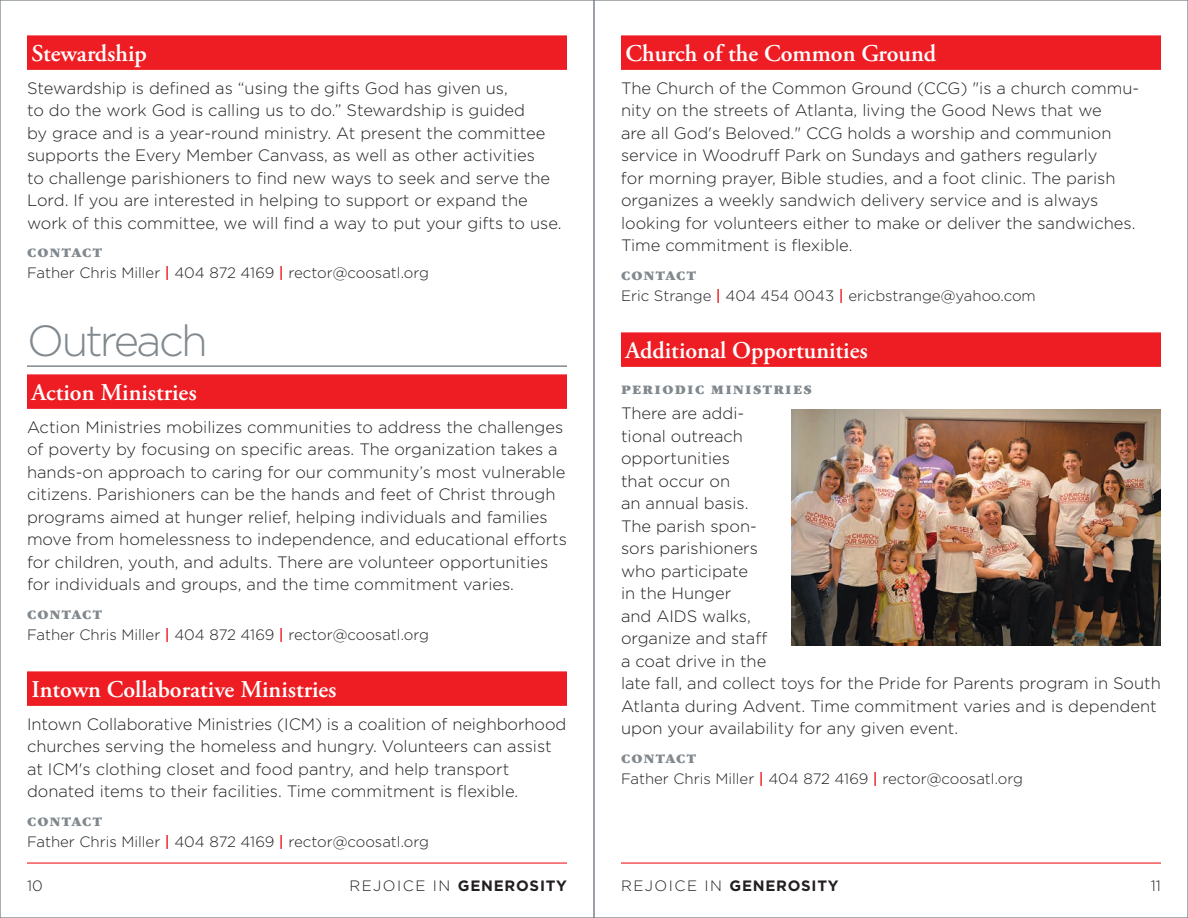
<style>
.page{position:relative;width:1188px;height:918px;background:#fff}
.page>*{position:absolute;margin:0;border:0;box-sizing:border-box;transform-origin:0 0}
.Section_Head{font:300 43.5px "Gotham";letter-spacing:-.065em;color:#81898e}
.Guild_Name{font:600 24px "Adobe Garamond Pro";color:#fff}
.Guild_Name_following{font:600 24px "Adobe Garamond Pro";color:#fff}
.Basic_w_2pt_sp_befor{font:300 16.5px/22.5px "Gotham";color:#231f20}
.Contact_Information{font:300 15px "Gotham";color:#231f20}
.t1{font:700 15px "Gotham";letter-spacing:.05em;color:#231f20}
.Contact_line{font:13.5px "ITC Garamond Std Ult";letter-spacing:.1em;color:#81898e}
.s1{font-weight:500;color:#ee1d23}
.s2{font-weight:300}
</style>
<div class="page">
<hr style="left:27px;top:862px;width:540px;height:2px;background:#ee1d23">
<hr style="left:621px;top:862px;width:540px;height:2px;background:#ee1d23">
<div style="left:621px;top:35px;width:540px;height:35px;background:#ee1d23"></div>
<div style="left:621px;top:332px;width:540px;height:35px;background:#ee1d23"></div>
<div style="left:27px;top:35px;width:540px;height:35px;background:#ee1d23"></div>
<hr style="left:27px;top:365px;width:540px;height:2px;background:#81898e">
<div style="left:27px;top:374px;width:540px;height:35px;background:#ee1d23"></div>
<div style="left:27px;top:671px;width:540px;height:35px;background:#ee1d23"></div>
<img style="left:792px;top:409px;width:369px;height:236px">
<p class="Guild_Name" style="left:32px;top:39px;width:117px">Stewardship</p>
<p class="Basic_w_2pt_sp_befor" style="left:27px;top:76px;width:536px">Stewardship is defined as “using the gifts God has given us,<br>to do the work God is calling us to do.” Stewardship is guided<br>by grace and is a year-round ministry. At present the committee supports the Every Member Canvass, as well as other activities<br>to challenge parishioners to find new ways to seek and serve the Lord. If you are interested in helping to support or expand the work of this committee, we will find a way to put your gifts to use.</p>
<p class="Contact_line" style="left:27px;top:245px;width:76px">CONTACT</p>
<p class="Contact_Information" style="left:27px;top:264px;width:403px">Father Chris Miller <span class="s1">|</span> 404 872 4169 <span class="s1">|</span> rector@coosatl.org</p>
<p class="Section_Head" style="left:27px;top:314px;width:182px">Outreach</p>
<p class="Guild_Name_following" style="left:32px;top:378px;width:167px">Action Ministries</p>
<p class="Basic_w_2pt_sp_befor" style="left:27px;top:415px;width:542px">Action Ministries mobilizes communities to address the challenges of poverty by focusing on specific areas. The organization takes a hands-on approach to caring for our community’s most vulnerable citizens. Parishioners can be the hands and feet of Christ through programs aimed at hunger relief, helping individuals and families move from homelessness to independence, and educational efforts for children, youth, and adults. There are volunteer opportunities for individuals and groups, and the time commitment varies.</p>
<p class="Contact_line" style="left:27px;top:607px;width:76px">CONTACT</p>
<p class="Contact_Information" style="left:27px;top:625px;width:403px">Father Chris Miller <span class="s1">|</span> 404 872 4169 <span class="s1">|</span> rector@coosatl.org</p>
<p class="Guild_Name" style="left:32px;top:675px;width:307px">Intown Collaborative Ministries</p>
<p class="Basic_w_2pt_sp_befor" style="left:27px;top:712px;width:541px">Intown Collaborative Ministries (ICM) is a coalition of neighborhood churches serving the homeless and hungry. Volunteers can assist at ICM's clothing closet and food pantry, and help transport donated items to their facilities. Time commitment is flexible.</p>
<p class="Contact_line" style="left:27px;top:814px;width:76px">CONTACT</p>
<p class="Contact_Information" style="left:27px;top:832px;width:403px">Father Chris Miller <span class="s1">|</span> 404 872 4169 <span class="s1">|</span> rector@coosatl.org</p>
<p class="Guild_Name" style="left:626px;top:39px;width:312px">Church of the Common Ground</p>
<p class="Basic_w_2pt_sp_befor" style="left:621px;top:76px;width:520px">The Church of the Common Ground (CCG) "is a church commu&shy;nity on the streets of Atlanta, living the Good News that we<br>are all God's Beloved." CCG holds a worship and communion service in Woodruff Park on Sundays and gathers regularly<br>for morning prayer, Bible studies, and a foot clinic. The parish organizes a weekly sandwich delivery service and is always looking for volunteers either to make or deliver the sandwiches.<br>Time commitment is flexible.</p>
<p class="Contact_line" style="left:621px;top:268px;width:76px">CONTACT</p>
<p class="Contact_Information" style="left:621px;top:286px;width:416px">Eric Strange <span class="s1">|</span> 404 454 0043 <span class="s1">|</span> ericbstrange@yahoo.com</p>
<p class="Guild_Name" style="left:626px;top:336px;width:244px">Additional Opportunities</p>
<p class="Contact_line" style="left:621px;top:382px;width:193px">PERIODIC MINISTRIES</p>
<p class="Basic_w_2pt_sp_befor" style="left:621px;top:402px;width:542px">There are addi-<br>tional outreach<br>opportunities<br>that occur on<br>an annual basis.<br>The parish spon-<br>sors parishioners<br>who participate<br>in the Hunger<br>and AIDS walks,<br>organize and staff<br>a coat drive in the<br>late fall, and collect toys for the Pride for Parents program in South<br>Atlanta during Advent. Time commitment varies and is dependent upon your availability for any given event.</p>
<p class="Contact_line" style="left:621px;top:751px;width:76px">CONTACT</p>
<p class="Contact_Information" style="left:621px;top:769px;width:403px">Father Chris Miller <span class="s1">|</span> 404 872 4169 <span class="s1">|</span> rector@coosatl.org</p>
<p class="Contact_Information" style="left:27px;top:876px;width:17px">10</p>
<p class="t1" style="left:349px;top:876px;width:219px"><span class="s2">REJOICE IN</span> GENEROSITY</p>
<p class="t1" style="left:621px;top:876px;width:219px"><span class="s2">REJOICE IN</span> GENEROSITY</p>
<p class="Contact_Information" style="left:1151px;top:876px;width:12px">11</p>
</div>
